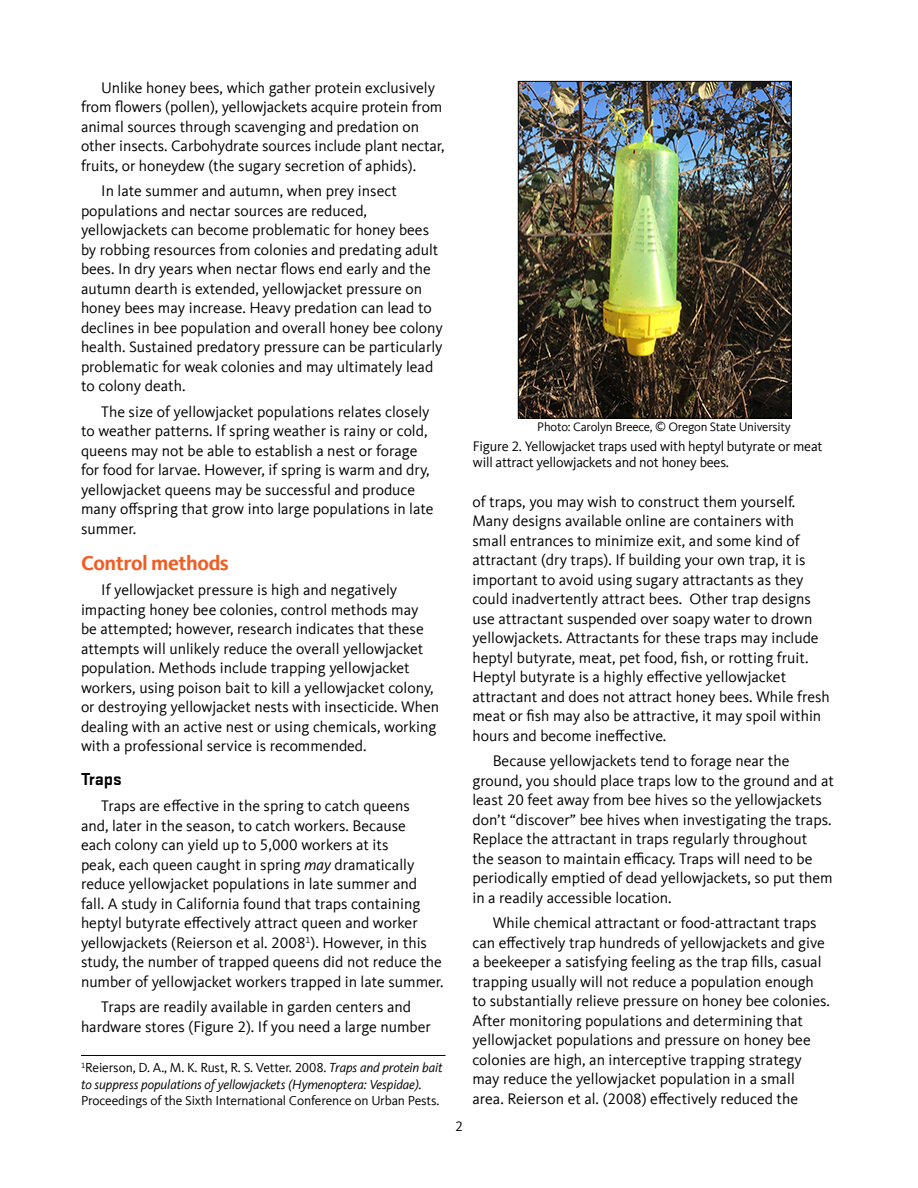
<style>
.page{position:relative;width:918px;height:1188px;background:#fff}
.page>*{position:absolute;margin:0;border:0;box-sizing:border-box;transform-origin:0 0}
.Subhead_1{font:700 21px "Kievit Offc";letter-spacing:-.02em;color:#f15d22}
.Subhead_2{font:700 18px "Stratum 2";letter-spacing:-.005em;color:#000}
.Body_text{font:15.75px/19.5px "Kievit Offc";color:#000}
.t1{font:14.25px/16.5px "Kievit Offc";letter-spacing:-.015em;color:#000}
.Author_affiliations{font:13.5px/16.5px "Kievit Offc";letter-spacing:-.01em;color:#000}
.t2{font:12.75px "Kievit Offc";letter-spacing:-.015em;color:#000}
.s1{font-style:italic}
</style>
<div class="page">
<img style="left:520px;top:83px;width:270px;height:334px">
<div style="left:518px;top:81px;width:274px;height:338px;border:1px solid #000"></div>
<hr style="left:81px;top:1055px;width:365px;height:1px;background:#000">
<p class="Body_text" style="left:81px;top:78px;width:365px;text-indent:20px">Unlike honey bees, which gather protein exclusively from flowers (pollen), yellowjackets acquire protein from animal sources through scavenging and predation on other insects. Carbohydrate sources include plant nectar, fruits, or honeydew (the sugary secretion of aphids).</p>
<p class="Body_text" style="left:81px;top:182px;width:363px;text-indent:20px">In late summer and autumn, when prey insect populations and nectar sources are reduced, yellowjackets can become problematic for honey bees by robbing resources from colonies and predating adult bees. In dry years when nectar flows end early and the autumn dearth is extended, yellowjacket pressure on honey bees may increase. Heavy predation can lead to declines in bee population and overall honey bee colony health. Sustained predatory pressure can be particularly problematic for weak colonies and may ultimately lead to colony death.</p>
<p class="Body_text" style="left:81px;top:402px;width:354px;text-indent:20px">The size of yellowjacket populations relates closely to weather patterns. If spring weather is rainy or cold, queens may not be able to establish a nest or forage for food for larvae. However, if spring is warm and dry, yellowjacket queens may be successful and produce many offspring that grow into large populations in late summer.</p>
<h2 class="Subhead_1" style="left:81px;top:551px;width:149px">Control methods</h2>
<p class="Body_text" style="left:81px;top:581px;width:360px;text-indent:20px">If yellowjacket pressure is high and negatively impacting honey bee colonies, control methods may<br>be attempted; however, research indicates that these attempts will unlikely reduce the overall yellowjacket population. Methods include trapping yellowjacket workers, using poison bait to kill a yellowjacket colony, or destroying yellowjacket nests with insecticide. When dealing with an active nest or using chemicals, working with a professional service is recommended.</p>
<h3 class="Subhead_2" style="left:81px;top:767px;width:42px">Traps</h3>
<p class="Body_text" style="left:81px;top:797px;width:364px;text-indent:20px">Traps are effective in the spring to catch queens<br>and, later in the season, to catch workers. Because<br>each colony can yield up to 5,000 workers at its<br>peak, each queen caught in spring <span class="s1">may</span> dramatically reduce yellowjacket populations in late summer and fall. A study in California found that traps containing heptyl butyrate effectively attract queen and worker yellowjackets (Reierson et al. 2008<sup>1</sup>). However, in this study, the number of trapped queens did not reduce the number of yellowjacket workers trapped in late summer.</p>
<p class="Body_text" style="left:81px;top:998px;width:351px;text-align:center">Traps are readily available in garden centers and hardware stores (Figure 2). If you need a large number</p>
<p class="Author_affiliations" style="left:81px;top:1060px;width:363px"><sup>1</sup>Reierson, D. A., M. K. Rust, R. S. Vetter. 2008. <span class="s1">Traps and protein bait to suppress populations of yellowjackets (Hymenoptera: Vespidae)</span>.<br>Proceedings of the Sixth International Conference on Urban Pests.</p>
<p class="t1" style="left:455px;top:1119px;width:9px">2</p>
<p class="t2" style="left:537px;top:420px;width:255px">Photo: Carolyn Breece, © Oregon State University</p>
<p class="t1" style="left:473px;top:438px;width:351px">Figure 2. Yellowjacket traps used with heptyl butyrate or meat will attract yellowjackets and not honey bees.</p>
<p class="Body_text" style="left:472px;top:492px;width:359px">of traps, you may wish to construct them yourself.<br>Many designs available online are containers with small entrances to minimize exit, and some kind of attractant (dry traps). If building your own trap, it is important to avoid using sugary attractants as they could inadvertently attract bees. Other trap designs use attractant suspended over soapy water to drown yellowjackets. Attractants for these traps may include heptyl butyrate, meat, pet food, fish, or rotting fruit.<br>Heptyl butyrate is a highly effective yellowjacket attractant and does not attract honey bees. While fresh meat or fish may also be attractive, it may spoil within hours and become ineffective.</p>
<p class="Body_text" style="left:472px;top:752px;width:363px;text-indent:20px">Because yellowjackets tend to forage near the ground, you should place traps low to the ground and at least 20 feet away from bee hives so the yellowjackets don’t “discover” bee hives when investigating the traps.<br>Replace the attractant in traps regularly throughout<br>the season to maintain efficacy. Traps will need to be periodically emptied of dead yellowjackets, so put them in a readily accessible location.</p>
<p class="Body_text" style="left:472px;top:914px;width:359px;text-indent:20px">While chemical attractant or food-attractant traps can effectively trap hundreds of yellowjackets and give a beekeeper a satisfying feeling as the trap fills, casual trapping usually will not reduce a population enough to substantially relieve pressure on honey bee colonies.<br>After monitoring populations and determining that yellowjacket populations and pressure on honey bee colonies are high, an interceptive trapping strategy may reduce the yellowjacket population in a small area. Reierson et al. (2008) effectively reduced the</p>
</div>
